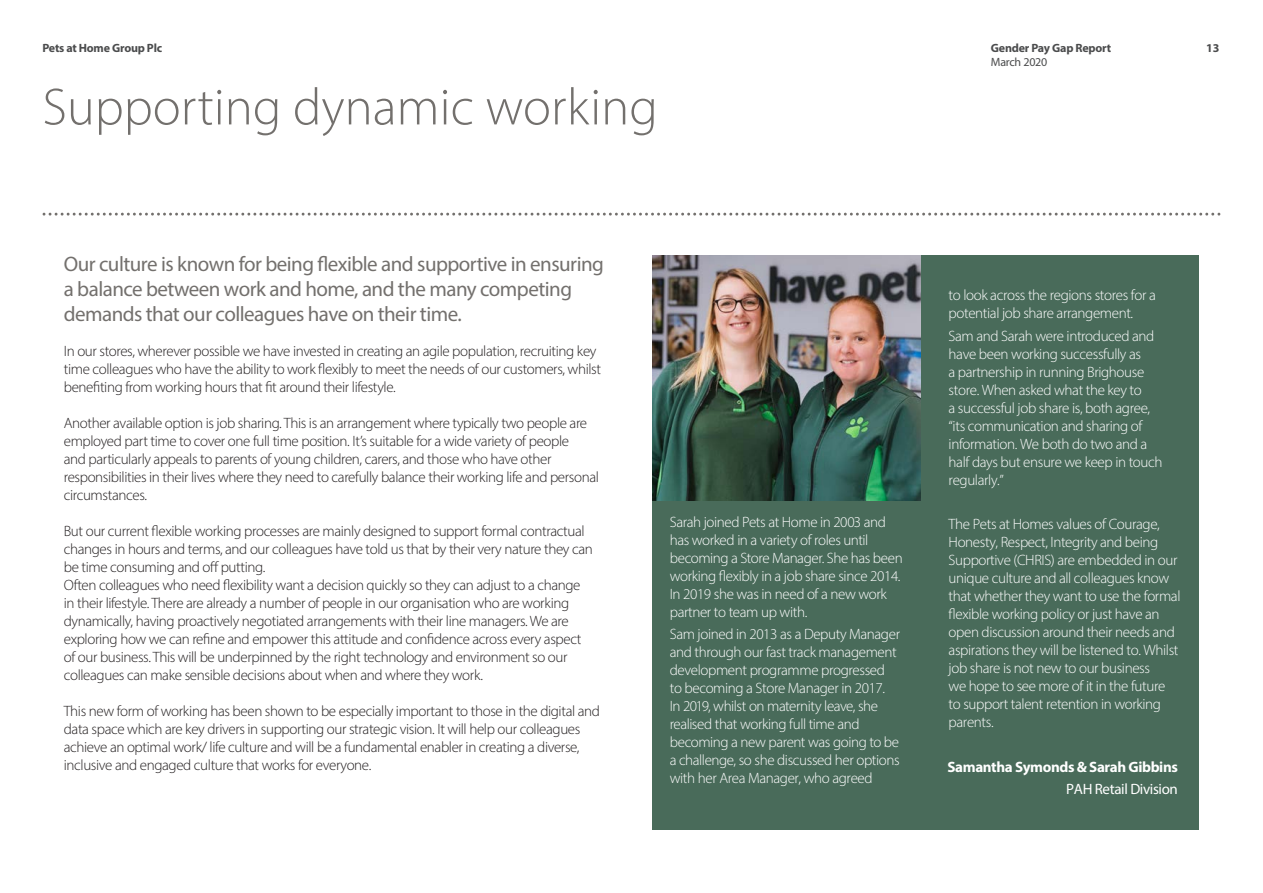
<style>
.page{position:relative;width:1263px;height:893px;background:#fff}
.page>*{position:absolute;margin:0;border:0;box-sizing:border-box;transform-origin:0 0}
.Intro{font:300 52.5px "Myriad Pro";color:#73706d}
.t1{font:21px/25.2px "Myriad Pro";letter-spacing:-.025em;color:#73706d}
.t2{font:300 15px/18px "Myriad Pro";letter-spacing:-.025em;color:#231f20}
.t3{font:300 15px/18px "Myriad Pro";letter-spacing:-.025em;color:#fff}
.t4{font:700 15px "Myriad Pro";letter-spacing:-.025em;color:#fff}
.t5{font:15px "Myriad Pro";letter-spacing:-.025em;color:#fff}
.Intro-2{font:700 12px "Myriad Pro";letter-spacing:-.02em;color:#4b4c4d}
.Intro-3{font:12px "Myriad Pro";letter-spacing:-.02em;color:#4b4c4d}
</style>
<div class="page">
<div style="left:653px;top:255px;width:546px;height:574px;background:#496b5a"></div>
<img style="left:653px;top:255px;width:267px;height:245px">
<svg style="left:44px;top:213px;width:1176px;height:3px"></svg>
<p class="Intro-2" style="left:43px;top:40px;width:121px">Pets at Home Group Plc</p>
<p class="Intro" style="left:43px;top:75px;width:617px">Supporting dynamic working</p>
<p class="Intro-2" style="left:991px;top:40px;width:122px">Gender Pay Gap Report</p>
<p class="Intro-2" style="left:1206px;top:40px;width:15px">13</p>
<p class="Intro-3" style="left:991px;top:54px;width:58px">March 2020</p>
<p class="t1" style="left:64px;top:251px;width:542px">Our culture is known for being flexible and supportive in ensuring a balance between work and home, and the many competing demands that our colleagues have on their time.</p>
<p class="t2" style="left:64px;top:342px;width:539px">In our stores, wherever possible we have invested in creating an agile population, recruiting key time colleagues who have the ability to work flexibly to meet the needs of our customers, whilst benefiting from working hours that fit around their lifestyle.</p>
<p class="t2" style="left:64px;top:414px;width:537px">Another available option is job sharing. This is an arrangement where typically two people are employed part time to cover one full time position. It’s suitable for a wide variety of people<br>and particularly appeals to parents of young children, carers, and those who have other responsibilities in their lives where they need to carefully balance their working life and personal circumstances.</p>
<p class="t2" style="left:64px;top:522px;width:531px">But our current flexible working processes are mainly designed to support formal contractual changes in hours and terms, and our colleagues have told us that by their very nature they can be time consuming and off putting.</p>
<p class="t2" style="left:64px;top:576px;width:519px">Often colleagues who need flexibility want a decision quickly so they can adjust to a change in their lifestyle. There are already a number of people in our organisation who are working dynamically, having proactively negotiated arrangements with their line managers. We are exploring how we can refine and empower this attitude and confidence across every aspect of our business. This will be underpinned by the right technology and environment so our colleagues can make sensible decisions about when and where they work.</p>
<p class="t2" style="left:64px;top:702px;width:538px">This new form of working has been shown to be especially important to those in the digital and data space which are key drivers in supporting our strategic vision. It will help our colleagues achieve an optimal work/ life culture and will be a fundamental enabler in creating a diverse, inclusive and engaged culture that works for everyone.</p>
<p class="t3" style="left:670px;top:513px;width:235px">Sarah joined Pets at Home in 2003 and has worked in a variety of roles until becoming a Store Manager. She has been working flexibly in a job share since 2014.<br>In 2019 she was in need of a new work partner to team up with.</p>
<p class="t3" style="left:670px;top:625px;width:232px">Sam joined in 2013 as a Deputy Manager and through our fast track management development programme progressed to becoming a Store Manager in 2017.<br>In 2019, whilst on maternity leave, she realised that working full time and becoming a new parent was going to be a challenge, so she discussed her options with her Area Manager, who agreed</p>
<p class="t3" style="left:949px;top:286px;width:209px">to look across the regions stores for a potential job share arrangement.</p>
<p class="t3" style="left:949px;top:326px;width:215px">Sam and Sarah were introduced and have been working successfully as<br>a partnership in running Brighouse store. When asked what the key to<br>a successful job share is, both agree, “its communication and sharing of information. We both do two and a half days but ensure we keep in touch regularly.”</p>
<p class="t3" style="left:949px;top:515px;width:233px">The Pets at Homes values of Courage, Honesty, Respect, Integrity and being Supportive (CHRIS) are embedded in our unique culture and all colleagues know that whether they want to use the formal flexible working policy or just have an open discussion around their needs and aspirations they will be listened to. Whilst job share is not new to our business<br>we hope to see more of it in the future to support talent retention in working parents.</p>
<p class="t4" style="left:947px;top:757px;width:232px">Samantha Symonds &amp; Sarah Gibbins</p>
<p class="t5" style="left:1066px;top:780px;width:113px">PAH Retail Division</p>
</div>
